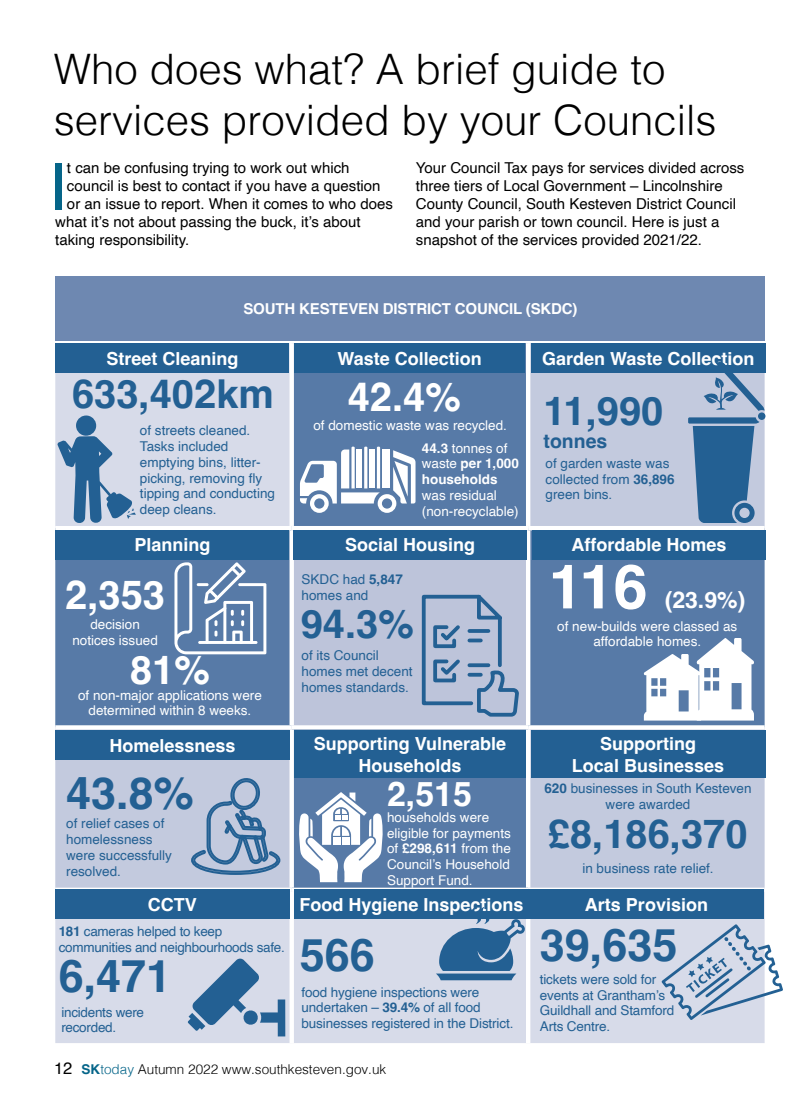
<style>
.page{position:relative;width:808px;height:1106px;background:#fff}
.page>*{position:absolute;margin:0;border:0;box-sizing:border-box;transform-origin:0 0}
.t1{font:65.25px "Helvetica";color:#056589}
.t2{font:700 61.35px "Helvetica";color:#fff}
.t3{font:700 45px "Helvetica";color:#236093}
.t4{font:300 42px/51px "Helvetica";color:#000}
.t5{font:700 39.9px "Helvetica";color:#236093}
.t6{font:700 39.9px "Helvetica";color:#fff}
.t7{font:700 33.9px "Helvetica";color:#fff}
.t8{font:700 23.1px "Helvetica";color:#fff}
.t9{font:700 19.5px "Helvetica";color:#236093}
.t10{font:700 18px/21.6px "Helvetica";color:#fff;text-align:center}
.t11{font:15px/18px "Helvetica";color:#000}
.t12{font:700 15px "Helvetica";letter-spacing:-.01em;color:#fff}
.t13{font:13.5px/15.8px "Helvetica";color:#236093}
.t14{font:13.5px/15.8px "Helvetica";color:#fff;text-align:center}
.t15{font:13.5px/15.8px "Helvetica";letter-spacing:-.02em;color:#236093}
.t16{font:300 13.5px "Helvetica";color:#000}
.t17{font:700 13.5px/15.8px "Helvetica";color:#fff}
.s1{font-weight:400}
.s2{font-weight:700}
.s3{font-weight:400;font-size:16.5px}
.s4{font-weight:700;color:#056589}
.s5{color:#056589}
</style>
<div class="page">
<div style="left:55px;top:276px;width:710px;height:64px;background:#6e88b1"></div>
<div style="left:55px;top:892px;width:710px;height:151px;background:#d7dbe9"></div>
<svg style="left:55px;top:343px;width:710px;height:544px;background:#8da2c2"></svg>
<div style="left:292px;top:528px;width:236px;height:199px;background:#bdc4da"></div>
<div style="left:289px;top:343px;width:5px;height:183px;background:#fff"></div>
<hr style="left:526px;top:343px;width:4px;height:183px;background:#fff">
<hr style="left:55px;top:526px;width:237px;height:4px;background:#fff">
<hr style="left:292px;top:526px;width:236px;height:4px;background:#fff">
<div style="left:289px;top:530px;width:5px;height:195px;background:#fff"></div>
<hr style="left:528px;top:526px;width:237px;height:4px;background:#fff">
<hr style="left:526px;top:530px;width:4px;height:195px;background:#fff">
<div style="left:289px;top:729px;width:5px;height:158px;background:#fff"></div>
<hr style="left:526px;top:729px;width:4px;height:158px;background:#fff">
<div style="left:289px;top:892px;width:5px;height:151px;background:#fff"></div>
<hr style="left:526px;top:892px;width:4px;height:151px;background:#fff">
<svg style="left:55px;top:725px;width:237px;height:4px"></svg>
<svg style="left:292px;top:725px;width:236px;height:4px"></svg>
<svg style="left:528px;top:725px;width:237px;height:4px"></svg>
<div style="left:294px;top:343px;width:231px;height:29px;background:#236093"></div>
<div style="left:531px;top:343px;width:234px;height:29px;background:#236093"></div>
<div style="left:56px;top:343px;width:233px;height:29px;background:#236093"></div>
<div style="left:56px;top:530px;width:233px;height:29px;background:#236093"></div>
<div style="left:55px;top:730px;width:235px;height:29px;background:#236093"></div>
<div style="left:55px;top:889px;width:235px;height:30px;background:#236093"></div>
<div style="left:294px;top:889px;width:235px;height:30px;background:#236093"></div>
<div style="left:529px;top:889px;width:235px;height:30px;background:#236093"></div>
<div style="left:294px;top:730px;width:232px;height:48px;background:#236093"></div>
<div style="left:531px;top:730px;width:234px;height:48px;background:#236093"></div>
<div style="left:294px;top:530px;width:233px;height:29px;background:#236093"></div>
<div style="left:532px;top:530px;width:233px;height:29px;background:#236093"></div>
<svg style="left:57px;top:415px;width:80px;height:108px;background:#92abc8"></svg>
<svg style="left:644px;top:638px;width:110px;height:82px"></svg>
<svg style="left:188px;top:958px;width:97px;height:78px;background:#91abc7"></svg>
<svg style="left:688px;top:372px;width:77px;height:151px;background:#6c90b5"></svg>
<svg style="left:190px;top:776px;width:91px;height:100px;background:#9db1cc"></svg>
<svg style="left:297px;top:792px;width:87px;height:90px"></svg>
<svg style="left:436px;top:919px;width:89px;height:61px;background:#6a90b5"></svg>
<svg style="left:300px;top:446px;width:115px;height:67px"></svg>
<svg style="left:421px;top:594px;width:98px;height:123px"></svg>
<svg style="left:174px;top:562px;width:92px;height:92px"></svg>
<svg style="left:661px;top:924px;width:122px;height:96px;background:#bfccde"></svg>
<h3 class="t4" style="left:54px;top:41px;width:664px">Who does what? A brief guide to services provided by your Councils</h3>
<h1 class="t1" style="left:49px;top:136px;width:20px">I</h1>
<p class="t11" style="left:67px;top:160px;width:284px">t can be confusing trying to work out which</p>
<p class="t11" style="left:67px;top:178px;width:315px">council is best to contact if you have a question</p>
<p class="t11" style="left:67px;top:196px;width:327px">or an issue to report. When it comes to who does</p>
<p class="t11" style="left:55px;top:214px;width:307px">what it’s not about passing the buck, it’s about</p>
<p class="t11" style="left:55px;top:232px;width:135px">taking responsibility.</p>
<p class="t11" style="left:416px;top:160px;width:330px">Your Council Tax pays for services divided across three tiers of Local Government – Lincolnshire County Council, South Kesteven District Council and your parish or town council. Here is just a snapshot of the services provided 2021/22.</p>
<p class="t12" style="left:243px;top:299px;width:336px">SOUTH KESTEVEN DISTRICT COUNCIL (SKDC)</p>
<h3 class="t10" style="left:106px;top:349px;width:134px">Street Cleaning</h3>
<h3 class="t10" style="left:337px;top:349px;width:146px">Waste Collection</h3>
<h3 class="t10" style="left:542px;top:349px;width:214px">Garden Waste Collection</h3>
<h3 class="t5" style="left:72px;top:369px;width:203px">633,402km</h3>
<h3 class="t6" style="left:348px;top:372px;width:115px">42.4%</h3>
<p class="t13" style="left:140px;top:423px;width:137px">of streets cleaned.<br>Tasks included emptying bins, litter&shy;picking, removing fly tipping and conducting deep cleans.</p>
<p class="t14" style="left:313px;top:418px;width:195px">of domestic waste was recycled.</p>
<p class="t17" style="left:422px;top:441px;width:98px">44.3 <span class="s1">tonnes of waste</span> per 1,000 households</p>
<p class="t14" style="left:422px;top:487px;width:98px;text-align:left">was residual (non-recyclable)</p>
<h3 class="t5" style="left:543px;top:386px;width:121px">11,990</h3>
<h3 class="t9" style="left:543px;top:429px;width:65px">tonnes</h3>
<p class="t13" style="left:546px;top:455px;width:131px">of garden waste was collected from <span class="s2">36,896 </span>green bins.</p>
<h3 class="t10" style="left:134px;top:536px;width:78px">Planning</h3>
<h3 class="t10" style="left:345px;top:536px;width:132px">Social Housing</h3>
<h3 class="t10" style="left:571px;top:536px;width:157px">Affordable Homes</h3>
<h2 class="t2" style="left:549px;top:549px;width:100px">116</h2>
<p class="t13" style="left:302px;top:571px;width:103px">SKDC had <span class="s2">5,847 </span>homes and</p>
<h3 class="t6" style="left:65px;top:570px;width:101px">2,353</h3>
<p class="t14" style="left:72px;top:616px;width:87px">decision notices issued</p>
<p class="t14" style="left:557px;top:618px;width:182px">of new-builds were classed as affordable homes.</p>
<h3 class="t8" style="left:665px;top:586px;width:82px">(23.9%)</h3>
<h3 class="t5" style="left:301px;top:599px;width:115px">94.3%</h3>
<h3 class="t6" style="left:130px;top:645px;width:81px">81%</h3>
<p class="t14" style="left:78px;top:687px;width:185px">of non-major applications were determined within 8 weeks.</p>
<p class="t13" style="left:302px;top:648px;width:113px">of its Council homes met decent</p>
<p class="t13" style="left:302px;top:680px;width:109px">homes standards.</p>
<h3 class="t10" style="left:109px;top:736px;width:128px">Homelessness</h3>
<h3 class="t10" style="left:314px;top:735px;width:194px">Supporting Vulnerable<br>Households</h3>
<h3 class="t10" style="left:572px;top:735px;width:154px">Supporting<br>Local Businesses</h3>
<h3 class="t3" style="left:66px;top:765px;width:129px">43.8%</h3>
<p class="t13" style="left:66px;top:816px;width:107px">of relief cases of homelessness were successfully resolved.</p>
<h3 class="t7" style="left:387px;top:773px;width:86px">2,515</h3>
<p class="t14" style="left:387px;top:809px;width:125px;text-align:left">households were eligible for payments of <span class="s2">£298,611</span> from the<br>Council’s Household<br>Support Fund.</p>
<p class="t13" style="left:544px;top:780px;width:209px;text-align:center"><span class="s2">620</span> businesses in South Kesteven were awarded</p>
<h3 class="t5" style="left:548px;top:809px;width:201px">£8,186,370</h3>
<p class="t13" style="left:582px;top:861px;width:133px">in business rate relief.</p>
<h3 class="t10" style="left:148px;top:896px;width:50px">CCTV</h3>
<h3 class="t10" style="left:299px;top:896px;width:226px">Food Hygiene Inspections</h3>
<h3 class="t10" style="left:585px;top:896px;width:125px">Arts Provision</h3>
<p class="t15" style="left:59px;top:923px;width:228px"><span class="s2">181</span> cameras helped to keep communities and neighbourhoods safe.</p>
<h3 class="t3" style="left:59px;top:948px;width:114px">6,471</h3>
<p class="t15" style="left:61px;top:1004px;width:84px">incidents were recorded.</p>
<h3 class="t3" style="left:300px;top:927px;width:77px">566</h3>
<h3 class="t3" style="left:540px;top:918px;width:139px">39,635</h3>
<p class="t13" style="left:302px;top:984px;width:213px">food hygiene inspections were undertaken – <span class="s2">39.4%</span> of all food businesses registered in the District.</p>
<p class="t13" style="left:540px;top:971px;width:136px">tickets were sold for events at Grantham’s<br>Guildhall and Stamford<br>Arts Centre.</p>
<p class="t16" style="left:54px;top:1058px;width:334px"><span class="s3">12</span> <span class="s4">SK</span><span class="s5">today</span> Autumn 2022 www.southkesteven.gov.uk</p>
</div>
